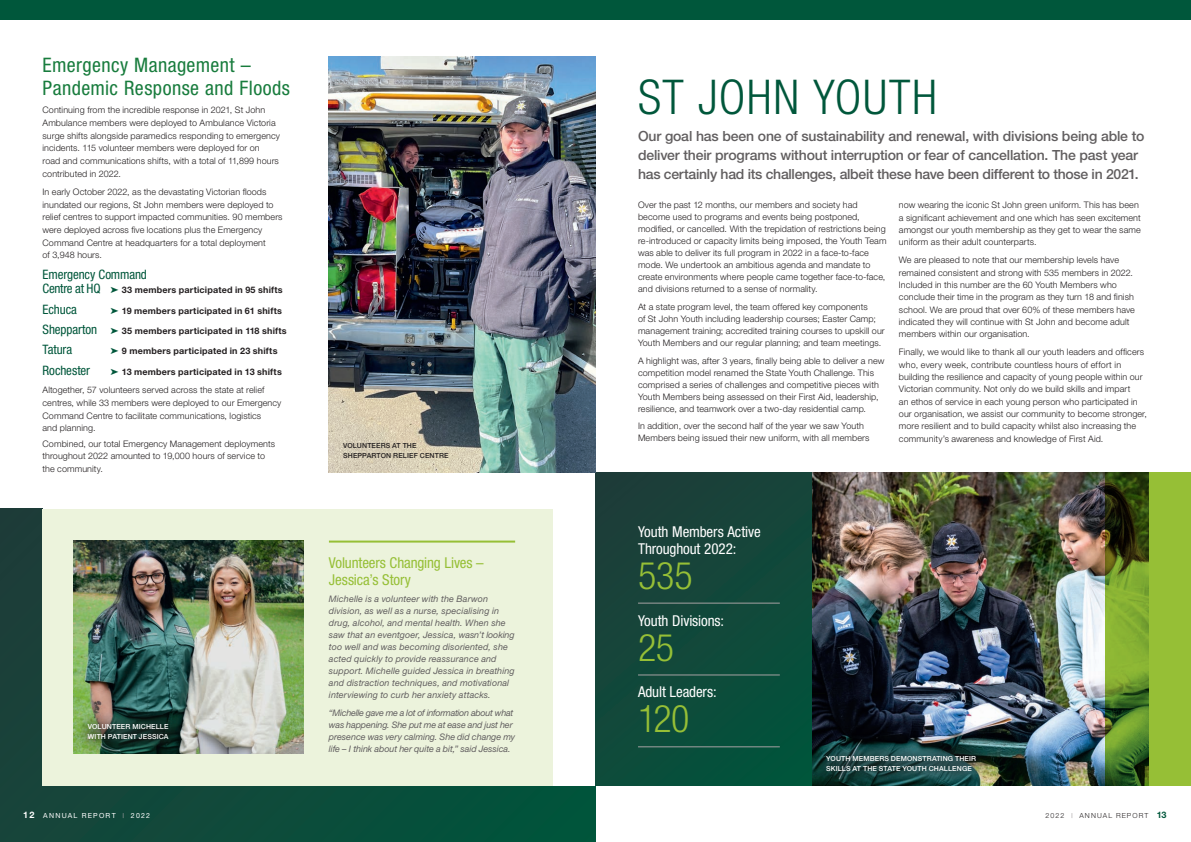
<style>
.page{position:relative;width:1191px;height:842px;background:#fff}
.page>*{position:absolute;margin:0;border:0;box-sizing:border-box;transform-origin:0 0}
.t1{font:300 condensed 48px "Helvetica Neue LT";letter-spacing:.03em;color:#00573b}
.t2{font:300 condensed 38px "Helvetica Neue LT";letter-spacing:-.01em;color:#96bf36}
.t3{font:condensed 20px/22.7px "Helvetica Neue LT";letter-spacing:.02em;color:#187c3d}
.t4{font:condensed 15px/17px "Helvetica Neue LT";letter-spacing:-.005em;color:#fff}
.t5{font:condensed 15px/17px "Helvetica Neue LT";letter-spacing:-.005em;color:#96bf36}
.t6{font:500 14px/19px "Helvetica Neue LT";letter-spacing:-.015em;color:#615e5f}
.t7{font:condensed 13px "Helvetica Neue LT";letter-spacing:-.01em;color:#00573b}
.t8{font:300 9px/12.3px "Helvetica Neue LT";letter-spacing:.01em;color:#231f20}
.t9{font:italic 9px/12px "Helvetica Neue LT";letter-spacing:.01em;color:#615e5f}
.t10{font:italic 9px/12px "Helvetica Neue LT";letter-spacing:-.015em;color:#615e5f}
.t11{font:700 9px "Helvetica Neue LT";letter-spacing:.02em;color:#231f20}
.t12{font:500 7px/10px "Helvetica Neue LT";letter-spacing:.02em;color:#fff}
.t13{font:500 7px/10px "Helvetica Neue LT";letter-spacing:.02em;color:#231f20}
.t14{font:7px "Helvetica Neue LT";letter-spacing:.18em;color:#fff}
.t15{font:300 7px "Helvetica Neue LT";letter-spacing:.155em;color:#231f20}
.s1{font-weight:400;font-stretch:condensed;font-size:13px;color:#00573b}
.s2{color:#00573b}
.s3{font-weight:700}
.s4{font-weight:700;font-size:9px}
.s5{font-weight:700;font-size:5px;color:#a5a1a2}
.s6{font-weight:700;font-size:9px;color:#00573b}
</style>
<div class="page">
<img style="left:812px;top:472px;width:293px;height:313px">
<svg style="left:0;top:509px;width:595px;height:333px;background:#134b3d"></svg>
<div style="left:43px;top:503px;width:552px;height:282px;background:#fff"></div>
<div style="left:595px;top:472px;width:217px;height:313px;background:linear-gradient(to right,#18433a,#0b4e3b)"></div>
<div style="left:43px;top:509px;width:510px;height:276px;background:#ecf3dc"></div>
<img style="left:329px;top:57px;width:266px;height:415px">
<img style="left:74px;top:541px;width:229px;height:213px">
<svg style="left:1105px;top:472px;width:86px;height:313px;background:#759a2c"></svg>
<div style="left:595px;top:0;width:596px;height:20px;background:#00573b"></div>
<div style="left:0;top:0;width:595px;height:20px;background:#00573b"></div>
<hr style="left:638px;top:603px;width:142px;height:1px;background:#a5a1a2">
<hr style="left:638px;top:675px;width:142px;height:1px;background:#a5a1a2">
<hr style="left:638px;top:746px;width:142px;height:1px;background:#a5a1a2">
<hr style="left:329px;top:541px;width:186px;height:2px;background:#96bf36">
<div style="left:811px;top:740px;width:179px;height:47px;background:#231f20;opacity:.75"></div>
<div style="left:73px;top:709px;width:110px;height:46px;background:#231f20;opacity:.75"></div>
<h3 class="t3" style="left:43px;top:54px;width:249px">Emergency Management –<br>Pandemic Response and Floods</h3>
<p class="t8" style="left:43px;top:104px;width:239px;line-height:12.7px">Continuing from the incredible response in 2021, St John Ambulance members were deployed to Ambulance Victoria surge shifts alongside paramedics responding to emergency incidents. 115 volunteer members were deployed for on<br>road and communications shifts, with a total of 11,899 hours contributed in 2022.</p>
<p class="t8" style="left:43px;top:185px;width:242px;line-height:12.7px">In early October 2022, as the devastating Victorian floods inundated our regions, St John members were deployed to relief centres to support impacted communities. 90 members were deployed across five locations plus the Emergency Command Centre at headquarters for a total deployment<br>of 3,948 hours.</p>
<h3 class="t7" style="left:43px;top:267px;width:106px">Emergency Command</h3>
<p class="t11" style="left:43px;top:285px;width:242px"><span class="s1">Centre at HQ</span> <span class="s2">➤</span> 33 members participated in 95 shifts</p>
<h3 class="t7" style="left:43px;top:302px;width:36px">Echuca</h3>
<p class="t11" style="left:111px;top:305px;width:173px"><span class="s2">➤</span> 19 members participated in 61 shifts</p>
<p class="t11" style="left:43px;top:325px;width:246px"><span class="s1">Shepparton</span> <span class="s2">➤</span> 35 members participated in 118 shifts</p>
<h3 class="t7" style="left:43px;top:342px;width:31px">Tatura</h3>
<p class="t11" style="left:111px;top:346px;width:168px"><span class="s2">➤</span> 9 members participated in 23 shifts</p>
<h3 class="t7" style="left:43px;top:363px;width:49px">Rochester</h3>
<p class="t8" style="left:43px;top:362px;width:241px;line-height:18.3px;text-indent:68px"><span class="s2">➤</span> <span class="s3">13 members participated in 13 shifts<br></span>Altogether, 57 volunteers served across the state at relief</p>
<p class="t8" style="left:43px;top:396px;width:240px;line-height:12.7px">centres, while 33 members were deployed to our Emergency<br>Command Centre to facilitate communications, logistics<br>and planning.</p>
<p class="t8" style="left:43px;top:437px;width:234px;line-height:12.7px">Combined, our total Emergency Management deployments throughout 2022 amounted to 19,000 hours of service to the community.</p>
<p class="t12" style="left:88px;top:722px;width:82px">VOLUNTEER MICHELLE<br>WITH PATIENT JESSICA</p>
<p class="t13" style="left:343px;top:440px;width:107px">VOLUNTEERS AT THE<br>SHEPPARTON RELIEF CENTRE</p>
<h3 class="t5" style="left:329px;top:554px;width:156px">Volunteers Changing Lives –<br>Jessica’s Story</h3>
<p class="t9" style="left:329px;top:593px;width:187px">Michelle is a volunteer with the Barwon division, as well as a nurse, specialising in drug, alcohol, and mental health. When she saw that an eventgoer, Jessica, wasn’t looking too well and was becoming disoriented, she acted quickly to provide reassurance and support. Michelle guided Jessica in breathing and distraction techniques, and motivational interviewing to curb her anxiety attacks.</p>
<p class="t10" style="left:329px;top:706px;width:188px">“Michelle gave me a lot of information about what was happening. She put me at ease and just her presence was very calming. She did change my life – I think about her quite a bit,” said Jessica.</p>
<h1 class="t1" style="left:638px;top:69px;width:301px">ST JOHN YOUTH</h1>
<p class="t6" style="left:638px;top:126px;width:508px">Our goal has been one of sustainability and renewal, with divisions being able to deliver their programs without interruption or fear of cancellation. The past year has certainly had its challenges, albeit these have been different to those in 2021.</p>
<p class="t8" style="left:638px;top:199px;width:250px;line-height:12px">Over the past 12 months, our members and society had become used to programs and events being postponed, modified, or cancelled. With the trepidation of restrictions being re-introduced or capacity limits being imposed, the Youth Team was able to deliver its full program in 2022 in a face-to-face mode. We undertook an ambitious agenda and mandate to create environments where people came together face-to-face, and divisions returned to a sense of normality.</p>
<p class="t8" style="left:638px;top:301px;width:248px;line-height:12px">At a state program level, the team offered key components<br>of St John Youth including leadership courses; Easter Camp; management training; accredited training courses to upskill our Youth Members and our regular planning; and team meetings.</p>
<p class="t8" style="left:638px;top:354px;width:248px;line-height:12px">A highlight was, after 3 years, finally being able to deliver a new competition model renamed the State Youth Challenge. This comprised a series of challenges and competitive pieces with Youth Members being assessed on their First Aid, leadership, resilience, and teamwork over a two-day residential camp.</p>
<p class="t8" style="left:638px;top:420px;width:233px;line-height:12px">In addition, over the second half of the year we saw Youth<br>Members being issued their new uniform, with all members</p>
<p class="t8" style="left:899px;top:199px;width:243px">now wearing the iconic St John green uniform. This has been a significant achievement and one which has seen excitement amongst our youth membership as they get to wear the same uniform as their adult counterparts.</p>
<p class="t8" style="left:899px;top:254px;width:237px">We are pleased to note that our membership levels have remained consistent and strong with 535 members in 2022.<br>Included in this number are the 60 Youth Members who conclude their time in the program as they turn 18 and finish school. We are proud that over 60% of these members have indicated they will continue with St John and become adult members within our organisation.</p>
<p class="t8" style="left:899px;top:346px;width:249px">Finally, we would like to thank all our youth leaders and officers who, every week, contribute countless hours of effort in building the resilience and capacity of young people within our Victorian community. Not only do we build skills and impart<br>an ethos of service in each young person who participated in our organisation, we assist our community to become stronger, more resilient and to build capacity whilst also increasing the community’s awareness and knowledge of First Aid.</p>
<h3 class="t4" style="left:638px;top:523px;width:124px">Youth Members Active<br>Throughout 2022:</h3>
<h2 class="t2" style="left:638px;top:553px;width:56px">535</h2>
<h3 class="t4" style="left:638px;top:612px;width:87px">Youth Divisions:</h3>
<h2 class="t2" style="left:638px;top:625px;width:37px">25</h2>
<h3 class="t4" style="left:638px;top:683px;width:80px">Adult Leaders:</h3>
<h2 class="t2" style="left:638px;top:697px;width:53px">120</h2>
<p class="t12" style="left:826px;top:753px;width:152px">YOUTH MEMBERS DEMONSTRATING THEIR<br>SKILLS AT THE STATE YOUTH CHALLENGE</p>
<p class="t14" style="left:23px;top:811px;width:128px"><span class="s4">12</span> ANNUAL REPORT <span class="s5">|</span> 2022</p>
<p class="t15" style="left:1045px;top:811px;width:122px">2022 <span class="s5">|</span> ANNUAL REPORT <span class="s6">13</span></p>
</div>
